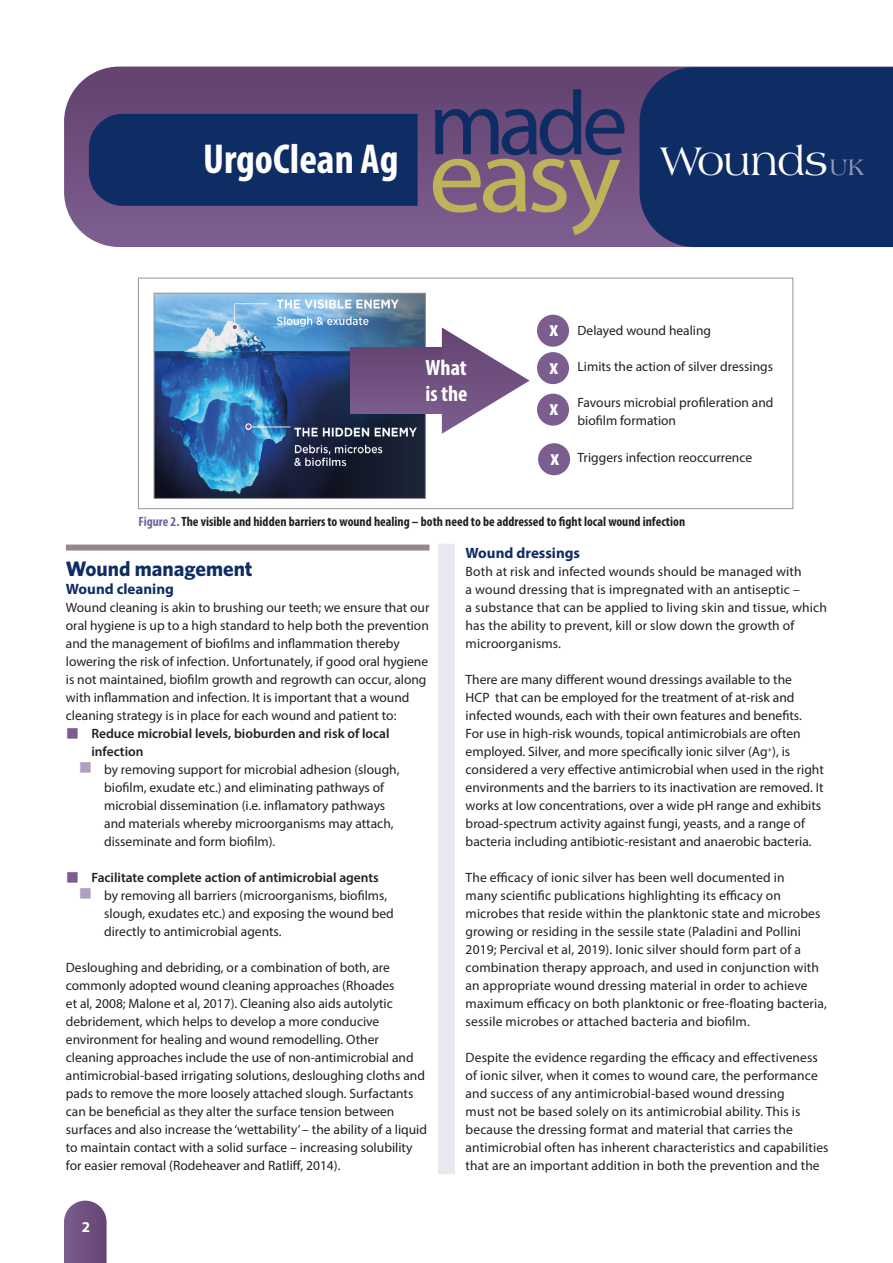
<style>
.page{position:relative;width:893px;height:1263px;background:#fff}
.page>*{position:absolute;margin:0;border:0;box-sizing:border-box;transform-origin:0 0}
.t1{font:106.5px "Myriad Pro";color:#c0b259;scale:1.05 1}
.t2{font:91.5px "Myriad Pro";color:#0f2d65}
.t3{font:42.3px "Americana BT";letter-spacing:-.02em;color:#fff}
.WME_TABLE_TEXT{font:700 condensed 42px "Myriad Pro";color:#fff}
.Figure_Text{font:700 condensed 22.2px/26.5px "Myriad Pro";color:#fff}
.WME_A_HEAD{font:700 21px "Whitney";color:#0f2d65}
.WME_BODY{font:700 15px "Myriad Pro";color:#0f2d65}
.sub_cross_head{font:700 15px "Myriad Pro";color:#fff}
.WME_BODY-2{font:13.5px/18px "Myriad Pro";color:#231f20}
.WME_TABLE_TEXT-2{font:13.5px/18px "Myriad Pro";color:#231f20}
.Figure_Text-2{font:13.5px/18px "Myriad Pro";color:#231f20}
.WME_TABLE_TEXT-3{font:600 13.5px/18px "Myriad Pro";color:#231f20}
.Figure_Text-3{font:700 condensed 13.5px "Myriad Pro";color:#231f20}
.s1{font-size:23.85px;color:#9598b6}
.s2{color:#6c669e}
.s3{color:#7b5d8f}
.s4{color:#b09fbf}
</style>
<div class="page">
<div style="left:138px;top:278px;width:655px;height:231px;background:#fff;border:1px solid #939598"></div>
<div style="left:66px;top:544px;width:363px;height:6px;background:#938890"></div>
<div style="left:438px;top:544px;width:17px;height:630px;background:#ebe7f0"></div>
<svg style="left:64px;top:67px;width:575px;height:180px;background:#725281"></svg>
<div style="left:639px;top:67px;width:254px;height:180px;background:#0f2d65"></div>
<div style="left:89px;top:114px;width:329px;height:92px;background:#0f2d65"></div>
<img style="left:156px;top:295px;width:267px;height:201px">
<div style="left:154px;top:293px;width:271px;height:205px;border:1px solid #939598"></div>
<div style="left:537px;top:315px;width:32px;height:32px;background:#7b5d8f;border-radius:50%"></div>
<div style="left:537px;top:352px;width:32px;height:32px;background:#7b5d8f;border-radius:50%"></div>
<div style="left:537px;top:394px;width:32px;height:32px;background:#7b5d8f;border-radius:50%"></div>
<div style="left:538px;top:443px;width:32px;height:32px;background:#7b5d8f;border-radius:50%"></div>
<div style="left:350px;top:347px;width:111px;height:67px;background:linear-gradient(to bottom,#654471,#7b5c8e)"></div>
<svg style="left:442px;top:327px;width:88px;height:107px"></svg>
<svg style="left:232px;top:324px;width:6px;height:6px"></svg>
<svg style="left:246px;top:424px;width:5px;height:5px"></svg>
<svg style="left:64px;top:1200px;width:43px;height:63px;background:#7d608c"></svg>
<p class="WME_TABLE_TEXT" style="left:203px;top:133px;width:197px">UrgoClean Ag</p>
<p class="t2" style="left:429px;top:67px;width:201px">made</p>
<p class="t1" style="left:429px;top:110px;width:185px">easy</p>
<p class="t3" style="left:660px;top:136px;width:206px">Wounds<span class="s1">uk</span></p>
<p class="Figure_Text" style="left:425px;top:354px;width:43px">What is the</p>
<p class="Figure_Text" style="left:549px;top:315px;width:10px">x</p>
<p class="Figure_Text" style="left:549px;top:352px;width:10px">x</p>
<p class="Figure_Text" style="left:549px;top:394px;width:10px">x</p>
<p class="Figure_Text" style="left:550px;top:444px;width:10px">x</p>
<p class="Figure_Text-2" style="left:577px;top:321px;width:135px">Delayed wound healing</p>
<p class="Figure_Text-2" style="left:577px;top:357px;width:197px">Limits the action of silver dressings</p>
<p class="Figure_Text-2" style="left:577px;top:393px;width:197px">Favours microbial profileration and biofilm formation</p>
<p class="Figure_Text-2" style="left:577px;top:448px;width:176px">Triggers infection reoccurrence</p>
<p class="Figure_Text-3" style="left:139px;top:513px;width:548px"><span class="s2">Figure 2.</span> The visible and hidden barriers to wound healing – both need to be addressed to fight local wound infection</p>
<p class="WME_A_HEAD" style="left:66px;top:556px;width:188px">Wound management</p>
<p class="WME_BODY" style="left:66px;top:579px;width:110px">Wound cleaning</p>
<p class="WME_BODY-2" style="left:66px;top:598px;width:365px">Wound cleaning is akin to brushing our teeth; we ensure that our oral hygiene is up to a high standard to help both the prevention and the management of biofilms and inflammation thereby lowering the risk of infection. Unfortunately, if good oral hygiene is not maintained, biofilm growth and regrowth can occur, along with inflammation and infection. It is important that a wound cleaning strategy is in place for each wound and patient to:</p>
<p class="WME_TABLE_TEXT-3" style="left:91px;top:724px;width:300px;text-indent:-26px"><span class="s3">■</span> Reduce microbial levels, bioburden and risk of local infection</p>
<p class="WME_TABLE_TEXT-2" style="left:104px;top:760px;width:297px;text-indent:-26px"><span class="s4">■</span> by removing support for microbial adhesion (slough, biofilm, exudate etc.) and eliminating pathways of microbial dissemination (i.e. inflamatory pathways and materials whereby microorganisms may attach, disseminate and form biofilm).</p>
<p class="WME_TABLE_TEXT-3" style="left:66px;top:868px;width:314px"><span class="s3">■</span> Facilitate complete action of antimicrobial agents</p>
<p class="WME_TABLE_TEXT-2" style="left:104px;top:886px;width:291px;text-indent:-26px"><span class="s4">■</span> by removing all barriers (microorganisms, biofilms, slough, exudates etc.) and exposing the wound bed directly to antimicrobial agents.</p>
<p class="WME_BODY-2" style="left:66px;top:958px;width:363px">Desloughing and debriding, or a combination of both, are commonly adopted wound cleaning approaches (Rhoades<br>et al, 2008; Malone et al, 2017). Cleaning also aids autolytic debridement, which helps to develop a more conducive environment for healing and wound remodelling. Other cleaning approaches include the use of non-antimicrobial and antimicrobial-based irrigating solutions, desloughing cloths and pads to remove the more loosely attached slough. Surfactants can be beneficial as they alter the surface tension between surfaces and also increase the ‘wettability’ – the ability of a liquid to maintain contact with a solid surface – increasing solubility for easier removal (Rodeheaver and Ratliff, 2014).</p>
<p class="sub_cross_head" style="left:82px;top:1217px;width:10px">2</p>
<p class="WME_BODY" style="left:466px;top:543px;width:116px">Wound dressings</p>
<p class="WME_BODY-2" style="left:466px;top:562px;width:363px">Both at risk and infected wounds should be managed with<br>a wound dressing that is impregnated with an antiseptic –<br>a substance that can be applied to living skin and tissue, which has the ability to prevent, kill or slow down the growth of microorganisms.</p>
<p class="WME_BODY-2" style="left:466px;top:670px;width:360px">There are many different wound dressings available to the<br>HCP that can be employed for the treatment of at-risk and infected wounds, each with their own features and benefits.<br>For use in high-risk wounds, topical antimicrobials are often employed. Silver, and more specifically ionic silver (Ag<sup>+</sup>), is considered a very effective antimicrobial when used in the right environments and the barriers to its inactivation are removed. It works at low concentrations, over a wide pH range and exhibits broad-spectrum activity against fungi, yeasts, and a range of bacteria including antibiotic-resistant and anaerobic bacteria.</p>
<p class="WME_BODY-2" style="left:466px;top:868px;width:363px">The efficacy of ionic silver has been well documented in<br>many scientific publications highlighting its efficacy on microbes that reside within the planktonic state and microbes growing or residing in the sessile state (Paladini and Pollini 2019; Percival et al, 2019). Ionic silver should form part of a combination therapy approach, and used in conjunction with an appropriate wound dressing material in order to achieve maximum efficacy on both planktonic or free-floating bacteria, sessile microbes or attached bacteria and biofilm.</p>
<p class="WME_BODY-2" style="left:466px;top:1048px;width:364px">Despite the evidence regarding the efficacy and effectiveness of ionic silver, when it comes to wound care, the performance and success of any antimicrobial-based wound dressing<br>must not be based solely on its antimicrobial ability. This is because the dressing format and material that carries the antimicrobial often has inherent characteristics and capabilities that are an important addition in both the prevention and the</p>
</div>
